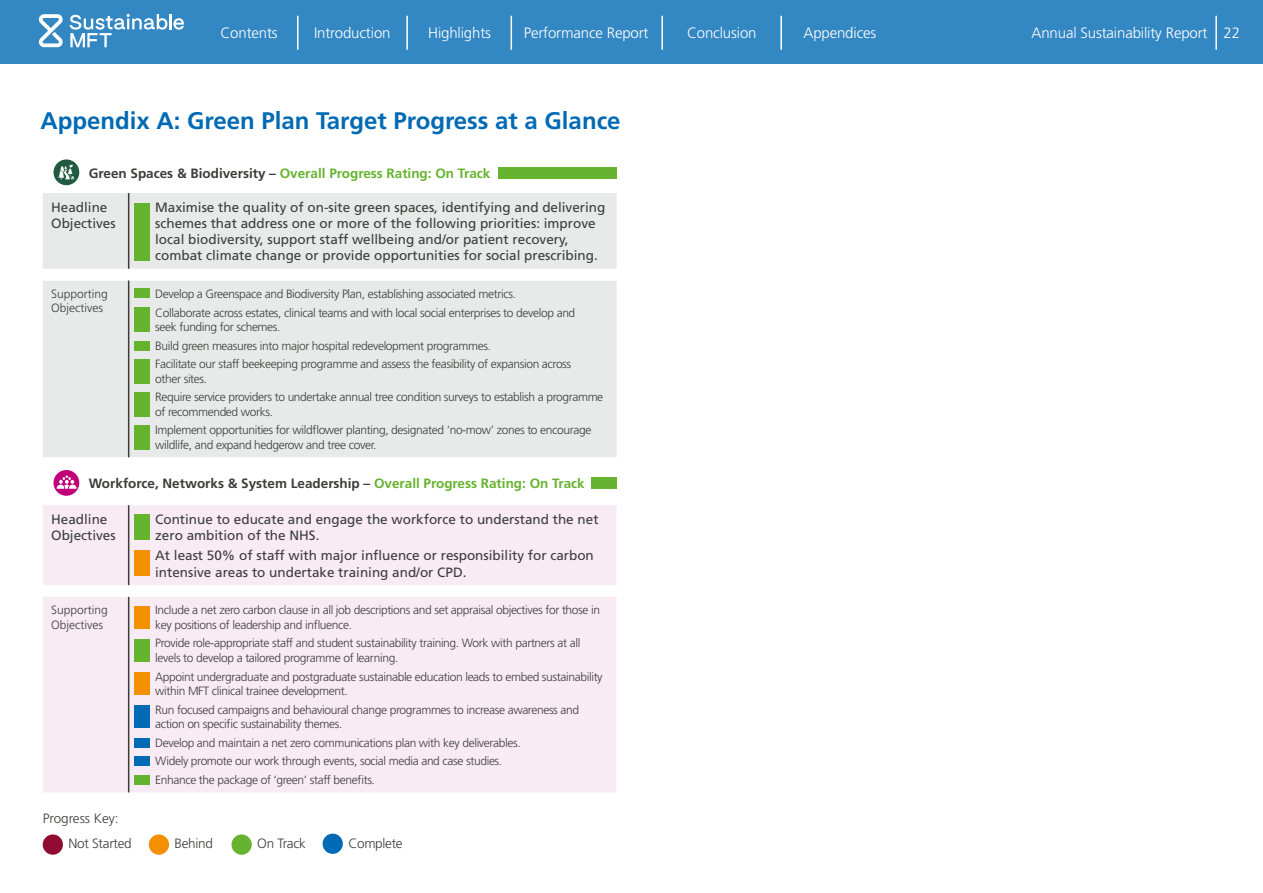
<style>
.page{position:relative;width:1263px;height:893px;background:#fff}
.page>*{position:absolute;margin:0;border:0;box-sizing:border-box;transform-origin:0 0}
.t1{font:700 24px "Frutiger LT Std";color:#006ab4}
.t2{font:300 15px "Frutiger LT Std";letter-spacing:-.01em;color:#fff}
.t3{font:13.5px/16.2px "Frutiger LT Std";color:#3c3c3b}
.t4{font:700 13.5px "Frutiger LT Std";color:#3c3c3b}
.t5{font:700 13.5px "Frutiger LT Std";color:#65b32e}
.t6{font:300 13.5px/25.7px "Frutiger LT Std";letter-spacing:-.02em;color:#3c3c3b}
.t7{font:300 12px/18.6px "Frutiger LT Std";letter-spacing:-.03em;color:#3c3c3b}
.t8{font:300 12px/14.4px "Frutiger LT Std";color:#3c3c3b}
.s1{color:#3c3c3b}
.s2{color:#65b32e}
</style>
<div class="page">
<div style="left:0;top:0;width:1263px;height:64px;background:#3387c3"></div>
<div style="left:43px;top:193px;width:574px;height:76px;background:#e7eae8"></div>
<svg style="left:43px;top:280px;width:574px;height:513px;fill:#e7eae8"></svg>
<div style="left:43px;top:505px;width:574px;height:287px;background:#f8ebf4"></div>
<hr style="left:128px;top:193px;width:1px;height:76px;background:#3c3c3b">
<hr style="left:128px;top:280px;width:1px;height:177px;background:#3c3c3b">
<hr style="left:128px;top:505px;width:1px;height:80px;background:#3c3c3b">
<hr style="left:128px;top:597px;width:1px;height:195px;background:#3c3c3b">
<div style="left:43px;top:834px;width:20px;height:21px;background:#910c32;border-radius:50%"></div>
<div style="left:149px;top:834px;width:20px;height:21px;background:#f39000;border-radius:50%"></div>
<div style="left:231px;top:834px;width:21px;height:21px;background:#65b32e;border-radius:50%"></div>
<div style="left:323px;top:834px;width:20px;height:20px;background:#006ab4;border-radius:50%"></div>
<hr style="left:1215px;top:16px;width:2px;height:34px;background:#fff">
<div style="left:54px;top:159px;width:25px;height:26px;background:#205b41;border-radius:50%"></div>
<svg style="left:58px;top:165px;width:16px;height:14px"></svg>
<div style="left:54px;top:470px;width:25px;height:26px;background:#bf0078;border-radius:50%"></div>
<svg style="left:57px;top:475px;width:20px;height:14px"></svg>
<div style="left:498px;top:167px;width:119px;height:12px;background:#65b32e"></div>
<div style="left:591px;top:477px;width:26px;height:12px;background:#65b32e"></div>
<div style="left:135px;top:203px;width:15px;height:58px;background:#65b32e"></div>
<div style="left:135px;top:288px;width:15px;height:10px;background:#65b32e"></div>
<div style="left:135px;top:341px;width:15px;height:9px;background:#65b32e"></div>
<div style="left:135px;top:359px;width:15px;height:25px;background:#65b32e"></div>
<div style="left:135px;top:392px;width:15px;height:25px;background:#65b32e"></div>
<div style="left:135px;top:425px;width:15px;height:25px;background:#65b32e"></div>
<div style="left:135px;top:514px;width:15px;height:26px;background:#65b32e"></div>
<div style="left:135px;top:550px;width:15px;height:26px;background:#f39000"></div>
<div style="left:135px;top:606px;width:15px;height:23px;background:#f39000"></div>
<div style="left:135px;top:639px;width:15px;height:23px;background:#65b32e"></div>
<div style="left:135px;top:672px;width:15px;height:23px;background:#f39000"></div>
<div style="left:135px;top:705px;width:15px;height:23px;background:#006ab4"></div>
<div style="left:135px;top:738px;width:15px;height:10px;background:#006ab4"></div>
<div style="left:135px;top:756px;width:15px;height:10px;background:#006ab4"></div>
<div style="left:135px;top:775px;width:15px;height:10px;background:#65b32e"></div>
<div style="left:135px;top:307px;width:15px;height:25px;background:#65b32e"></div>
<hr style="left:406px;top:16px;width:2px;height:34px;background:#fff">
<hr style="left:297px;top:16px;width:1px;height:34px;background:#fff">
<hr style="left:511px;top:16px;width:1px;height:34px;background:#fff">
<hr style="left:661px;top:16px;width:2px;height:34px;background:#fff">
<hr style="left:780px;top:16px;width:2px;height:34px;background:#fff">
<svg style="left:39px;top:14px;width:24px;height:33px"></svg>
<svg style="left:70px;top:14px;width:114px;height:33px"></svg>
<p class="t2" style="left:220px;top:25px;width:59px">Contents</p>
<p class="t2" style="left:314px;top:25px;width:78px">Introduction</p>
<p class="t2" style="left:428px;top:25px;width:64px">Highlights</p>
<p class="t2" style="left:524px;top:25px;width:126px">Performance Report</p>
<p class="t2" style="left:687px;top:25px;width:71px">Conclusion</p>
<p class="t2" style="left:803px;top:25px;width:74px">Appendices</p>
<p class="t2" style="left:1031px;top:25px;width:210px">Annual Sustainability Report 22</p>
<h1 class="t1" style="left:40px;top:106px;width:582px">Appendix A: Green Plan Target Progress at a Glance</h1>
<p class="t5" style="left:89px;top:165px;width:403px"><span class="s1">Green Spaces &amp; Biodiversity –</span> Overall Progress Rating: On Track</p>
<p class="t3" style="left:51px;top:199px;width:66px">Headline<br>Objectives</p>
<p class="t3" style="left:155px;top:199px;width:452px">Maximise the quality of on-site green spaces, identifying and delivering schemes that address one or more of the following priorities: improve local biodiversity, support staff wellbeing and/or patient recovery, combat climate change or provide opportunities for social prescribing.</p>
<p class="t8" style="left:51px;top:287px;width:58px">Supporting<br>Objectives</p>
<p class="t7" style="left:155px;top:285px;width:422px">Develop a Greenspace and Biodiversity Plan, establishing associated metrics.<br>Collaborate across estates, clinical teams and with local social enterprises to develop and</p>
<p class="t7" style="left:155px;top:318px;width:418px">seek funding for schemes.<br>Build green measures into major hospital redevelopment programmes.<br>Facilitate our staff beekeeping programme and assess the feasibility of expansion across</p>
<p class="t7" style="left:155px;top:369px;width:450px">other sites.<br>Require service providers to undertake annual tree condition surveys to establish a programme</p>
<p class="t7" style="left:155px;top:403px;width:438px">of recommended works.<br>Implement opportunities for wildflower planting, designated ‘no-mow’ zones to encourage</p>
<p class="t7" style="left:155px;top:436px;width:223px">wildlife, and expand hedgerow and tree cover.</p>
<p class="t4" style="left:89px;top:475px;width:497px">Workforce, Networks &amp; System Leadership – <span class="s2">Overall Progress Rating: On Track</span></p>
<p class="t3" style="left:51px;top:511px;width:66px">Headline<br>Objectives</p>
<p class="t3" style="left:155px;top:511px;width:445px">Continue to educate and engage the workforce to understand the net zero ambition of the NHS.</p>
<p class="t3" style="left:155px;top:548px;width:440px">At least 50% of staff with major influence or responsibility for carbon intensive areas to undertake training and/or CPD.</p>
<p class="t8" style="left:51px;top:603px;width:58px">Supporting<br>Objectives</p>
<p class="t7" style="left:155px;top:603px;width:446px;line-height:14.4px">Include a net zero carbon clause in all job descriptions and set appraisal objectives for those in key positions of leadership and influence.</p>
<p class="t7" style="left:155px;top:636px;width:427px;line-height:14.4px">Provide role-appropriate staff and student sustainability training. Work with partners at all levels to develop a tailored programme of learning.</p>
<p class="t7" style="left:155px;top:669px;width:449px;line-height:14.4px">Appoint undergraduate and postgraduate sustainable education leads to embed sustainability within MFT clinical trainee development.</p>
<p class="t7" style="left:155px;top:702px;width:425px;line-height:14.4px">Run focused campaigns and behavioural change programmes to increase awareness and action on specific sustainability themes.</p>
<p class="t7" style="left:155px;top:733px;width:367px">Develop and maintain a net zero communications plan with key deliverables.<br>Widely promote our work through events, social media and case studies.<br>Enhance the package of ‘green’ staff benefits.</p>
<p class="t6" style="left:68px;top:805px;width:65px;text-indent:-26px">Progress Key:<br>Not Started</p>
<p class="t6" style="left:175px;top:831px;width:40px">Behind</p>
<p class="t6" style="left:257px;top:831px;width:50px">On Track</p>
<p class="t6" style="left:348px;top:830px;width:56px">Complete</p>
</div>
